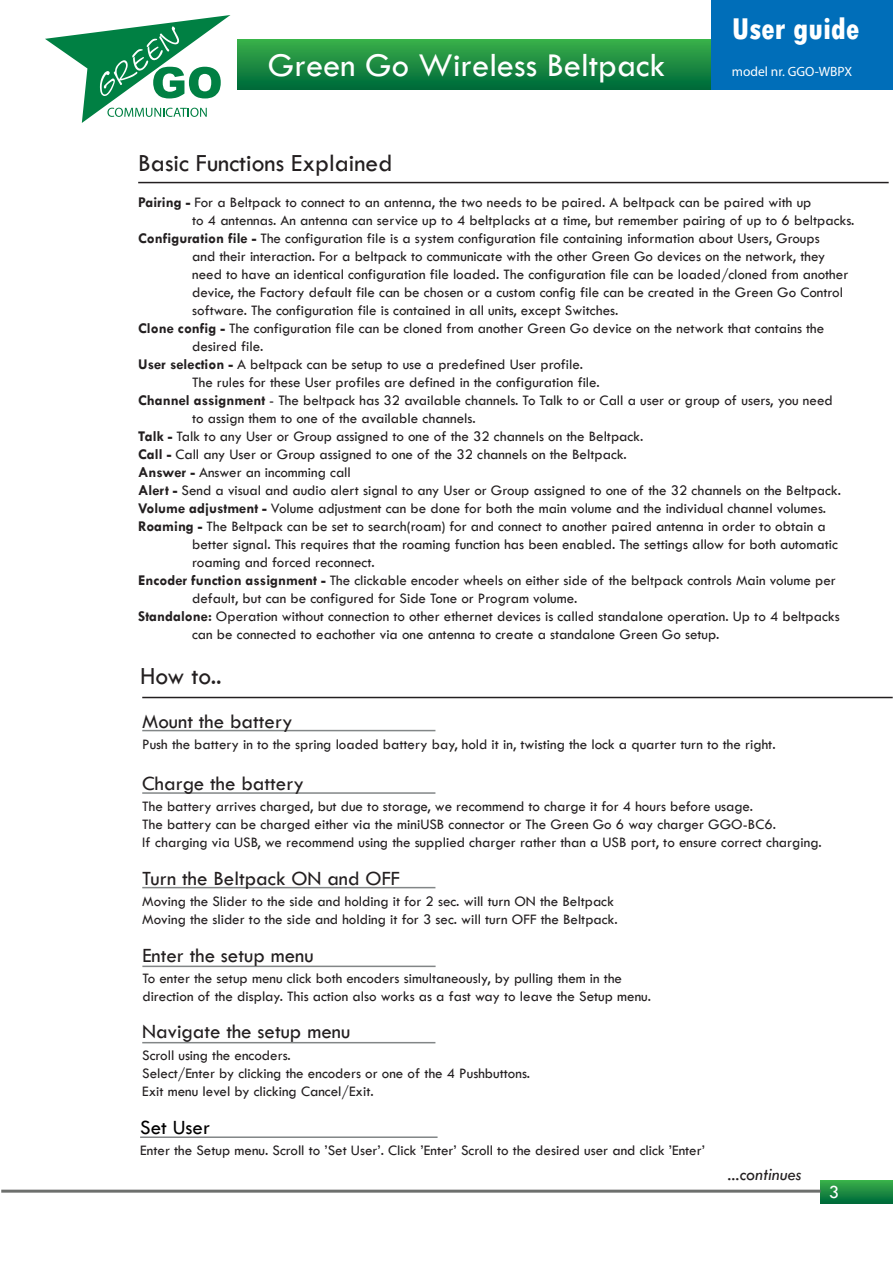
<style>
.page{position:relative;width:893px;height:1263px;background:#fff}
.page>*{position:absolute;margin:0;border:0;box-sizing:border-box;transform-origin:0 0}
.t1{font:34.5px "Tw Cen";color:#fff}
.t2{font:800 condensed 31.5px "Tw Cen";color:#fff}
.t3{font:25.5px "Tw Cen";color:#231f20}
.t4{font:21px "Tw Cen";color:#231f20}
.t5{font:21px "Tw Cen";color:#000}
.t6{font:18.9px "Tw Cen";color:#fff}
.t7{font:italic 18px "Tw Cen";color:#231f20}
.t8{font:15px/18px "Tw Cen";color:#231f20}
.t9{font:13.5px "Myriad Pro";color:#fff}
.s1{font-weight:700}
</style>
<div class="page">
<svg style="left:820px;top:1180px;width:72px;height:23px;background:#1d8d41"></svg>
<hr style="left:1px;top:1190px;width:819px;height:3px;background:#6d6f6d">
<hr style="left:138px;top:182px;width:751px;height:1px;background:#231f20">
<hr style="left:142px;top:697px;width:751px;height:1px;background:#231f20">
<hr style="left:142px;top:730px;width:293px;height:1px;background:#828687">
<hr style="left:142px;top:792px;width:293px;height:2px;background:#828687">
<hr style="left:142px;top:887px;width:293px;height:1px;background:#828687">
<hr style="left:142px;top:965px;width:294px;height:2px;background:#828687">
<hr style="left:142px;top:1042px;width:293px;height:1px;background:#828687">
<hr style="left:140px;top:1136px;width:298px;height:2px;background:#828687">
<div style="left:237px;top:39px;width:656px;height:51px;background:linear-gradient(to bottom,#3cb04a,#006739)"></div>
<div style="left:711px;top:0;width:182px;height:90px;background:#006eb9"></div>
<svg style="left:45px;top:15px;width:185px;height:108px"></svg>
<h1 class="t1" style="left:268px;top:47px;width:399px">Green Go Wireless Beltpack</h1>
<h2 class="t2" style="left:732px;top:12px;width:129px">User guide</h2>
<p class="t9" style="left:732px;top:64px;width:122px">model nr. GGO-WBPX</p>
<h3 class="t3" style="left:138px;top:149px;width:256px">Basic Functions Explained</h3>
<p class="t8" style="left:138px;top:193px;width:675px"><span class="s1">Pairing -</span> For a Beltpack to connect to an antenna, the two needs to be paired. A beltpack can be paired with up</p>
<p class="t8" style="left:192px;top:211px;width:664px">to 4 antennas. An antenna can service up to 4 beltplacks at a time, but remember pairing of up to 6 beltpacks.</p>
<p class="t8" style="left:138px;top:229px;width:683px"><span class="s1">Configuration file -</span> The configuration file is a system configuration file containing information about Users, Groups</p>
<p class="t8" style="left:192px;top:247px;width:635px">and their interaction. For a beltpack to communicate with the other Green Go devices on the network, they</p>
<p class="t8" style="left:192px;top:265px;width:658px">need to have an identical configuration file loaded. The configuration file can be loaded/cloned from another</p>
<p class="t8" style="left:192px;top:283px;width:652px">device, the Factory default file can be chosen or a custom config file can be created in the Green Go Control</p>
<p class="t8" style="left:192px;top:301px;width:428px">software. The configuration file is contained in all units, except Switches.</p>
<p class="t8" style="left:138px;top:319px;width:688px"><span class="s1">Clone config -</span> The configuration file can be cloned from another Green Go device on the network that contains the</p>
<p class="t8" style="left:192px;top:337px;width:73px">desired file.</p>
<p class="t8" style="left:138px;top:355px;width:446px"><span class="s1">User selection -</span> A beltpack can be setup to use a predefined User profile.</p>
<p class="t8" style="left:192px;top:373px;width:409px">The rules for these User profiles are defined in the configuration file.</p>
<p class="t8" style="left:138px;top:391px;width:696px"><span class="s1">Channel assignment</span> - The beltpack has 32 available channels. To Talk to or Call a user or group of users, you need</p>
<p class="t8" style="left:192px;top:409px;width:285px">to assign them to one of the available channels.</p>
<p class="t8" style="left:138px;top:427px;width:507px"><span class="s1">Talk -</span> Talk to any User or Group assigned to one of the 32 channels on the Beltpack.</p>
<p class="t8" style="left:138px;top:445px;width:490px"><span class="s1">Call -</span> Call any User or Group assigned to one of the 32 channels on the Beltpack.</p>
<p class="t8" style="left:138px;top:463px;width:214px"><span class="s1">Answer -</span> Answer an incomming call</p>
<p class="t8" style="left:138px;top:481px;width:704px"><span class="s1">Alert -</span> Send a visual and audio alert signal to any User or Group assigned to one of the 32 channels on the Beltpack.</p>
<p class="t8" style="left:138px;top:499px;width:689px"><span class="s1">Volume adjustment -</span> Volume adjustment can be done for both the main volume and the individual channel volumes.</p>
<p class="t8" style="left:138px;top:517px;width:689px"><span class="s1">Roaming -</span> The Beltpack can be set to search(roam) for and connect to another paired antenna in order to obtain a</p>
<p class="t8" style="left:192px;top:535px;width:647px">better signal. This requires that the roaming function has been enabled. The settings allow for both automatic</p>
<p class="t8" style="left:192px;top:553px;width:184px">roaming and forced reconnect.</p>
<p class="t8" style="left:138px;top:571px;width:699px"><span class="s1">Encoder function assignment -</span> The clickable encoder wheels on either side of the beltpack controls Main volume per</p>
<p class="t8" style="left:192px;top:589px;width:387px">default, but can be configured for Side Tone or Program volume.</p>
<p class="t8" style="left:138px;top:607px;width:703px"><span class="s1">Standalone:</span> Operation without connection to other ethernet devices is called standalone operation. Up to 4 beltpacks</p>
<p class="t8" style="left:192px;top:625px;width:529px">can be connected to eachother via one antenna to create a standalone Green Go setup.</p>
<h3 class="t3" style="left:140px;top:662px;width:83px">How to..</h3>
<h3 class="t4" style="left:142px;top:710px;width:152px">Mount the battery</h3>
<p class="t8" style="left:142px;top:735px;width:635px">Push the battery in to the spring loaded battery bay, hold it in, twisting the lock a quarter turn to the right.</p>
<h3 class="t4" style="left:142px;top:772px;width:163px">Charge the battery</h3>
<p class="t8" style="left:142px;top:797px;width:681px">The battery arrives charged, but due to storage, we recommend to charge it for 4 hours before usage.<br>The battery can be charged either via the miniUSB connector or The Green Go 6 way charger GGO-BC6.<br>If charging via USB, we recommend using the supplied charger rather than a USB port, to ensure correct charging.</p>
<h3 class="t4" style="left:142px;top:867px;width:259px">Turn the Beltpack ON and OFF</h3>
<p class="t8" style="left:142px;top:892px;width:477px">Moving the Slider to the side and holding it for 2 sec. will turn ON the Beltpack<br>Moving the slider to the side and holding it for 3 sec. will turn OFF the Beltpack.</p>
<h3 class="t4" style="left:142px;top:943px;width:173px">Enter the setup menu</h3>
<p class="t8" style="left:142px;top:969px;width:510px">To enter the setup menu click both encoders simultaneously, by pulling them in the direction of the display. This action also works as a fast way to leave the Setup menu.</p>
<h3 class="t4" style="left:142px;top:1020px;width:210px">Navigate the setup menu</h3>
<p class="t8" style="left:142px;top:1047px;width:389px">Scroll using the encoders.<br>Select/Enter by clicking the encoders or one of the 4 Pushbuttons.<br>Exit menu level by clicking Cancel/Exit.</p>
<h3 class="t5" style="left:140px;top:1116px;width:71px">Set User</h3>
<p class="t8" style="left:140px;top:1141px;width:566px">Enter the Setup menu. Scroll to ’Set User’. Click ’Enter’ Scroll to the desired user and click ’Enter’</p>
<p class="t7" style="left:728px;top:1164px;width:76px">...continues</p>
<p class="t6" style="left:829px;top:1181px;width:12px">3</p>
</div>
